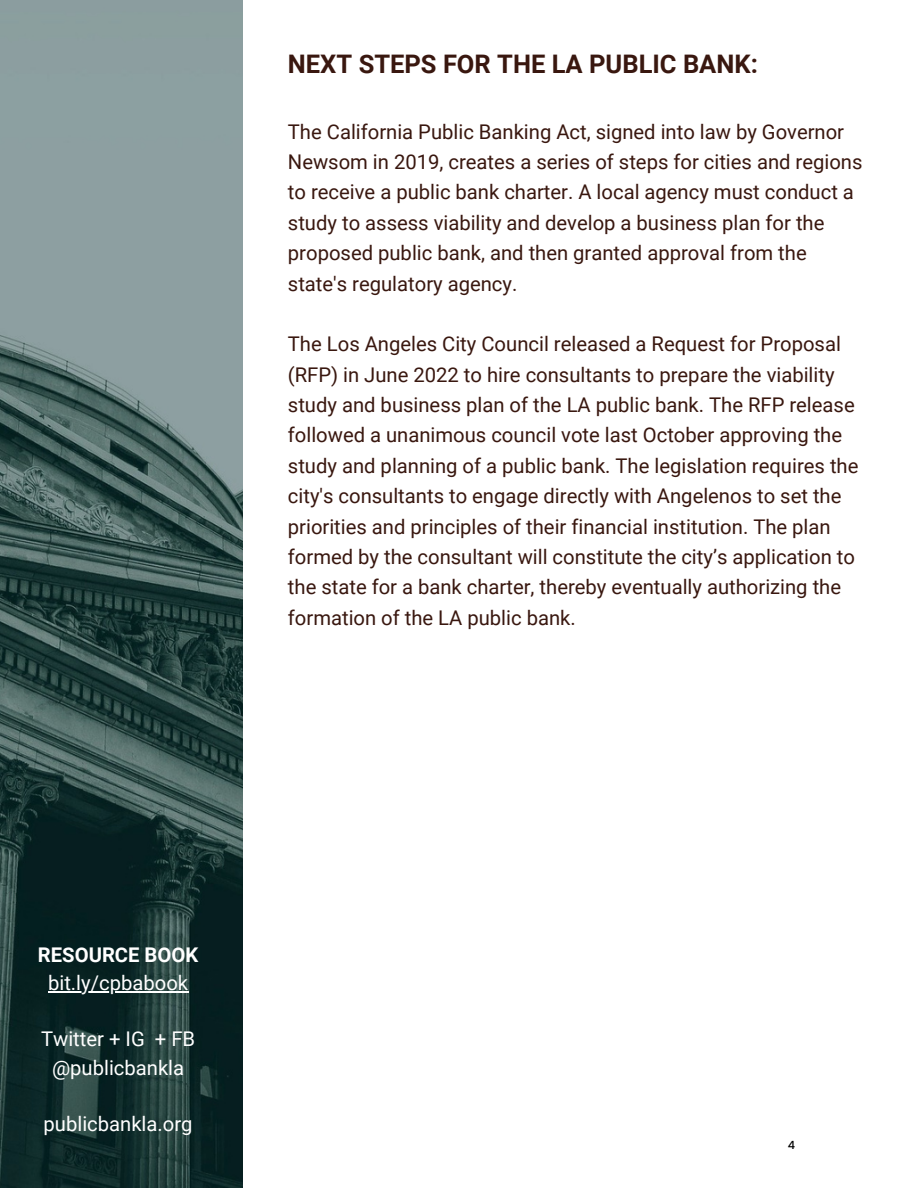
<style>
.page{position:relative;width:918px;height:1188px;background:#fff}
.page>*{position:absolute;margin:0;border:0;box-sizing:border-box;transform-origin:0 0}
.t1{font:700 25.5px "Roboto";color:#39170f}
.t2{font:20.25px/30.3px "Roboto";color:#39170f}
.t3{font:20.25px/28.2px "Roboto";color:#fff;text-align:center}
.t4{font:700 20.25px "Roboto";color:#fff}
.t5{font:500 11.25px "Poppins";color:#000}
</style>
<div class="page">
<img style="left:0;top:0;width:243px;height:1188px">
<hr style="left:48px;top:991px;width:140px;height:1px;background:#fff">
<p class="t1" style="left:288px;top:49px;width:471px">NEXT STEPS FOR THE LA PUBLIC BANK:</p>
<p class="t2" style="left:288px;top:117px;width:576px">The California Public Banking Act, signed into law by Governor Newsom in 2019, creates a series of steps for cities and regions to receive a public bank charter. A local agency must conduct a study to assess viability and develop a business plan for the proposed public bank, and then granted approval from the state's regulatory agency.</p>
<p class="t2" style="left:288px;top:329px;width:572px">The Los Angeles City Council released a Request for Proposal (RFP) in June 2022 to hire consultants to prepare the viability study and business plan of the LA public bank. The RFP release followed a unanimous council vote last October approving the study and planning of a public bank. The legislation requires the city's consultants to engage directly with Angelenos to set the priorities and principles of their financial institution. The plan formed by the consultant will constitute the city’s application to the state for a bank charter, thereby eventually authorizing the formation of the LA public bank.</p>
<p class="t4" style="left:38px;top:943px;width:162px">RESOURCE BOOK</p>
<p class="t3" style="left:48px;top:969px;width:142px">bit.ly/cpbabook</p>
<p class="t3" style="left:41px;top:1025px;width:156px">Twitter + IG + FB @publicbankla</p>
<p class="t3" style="left:44px;top:1110px;width:150px">publicbankla.org</p>
<p class="t5" style="left:788px;top:1138px;width:9px">4</p>
</div>
